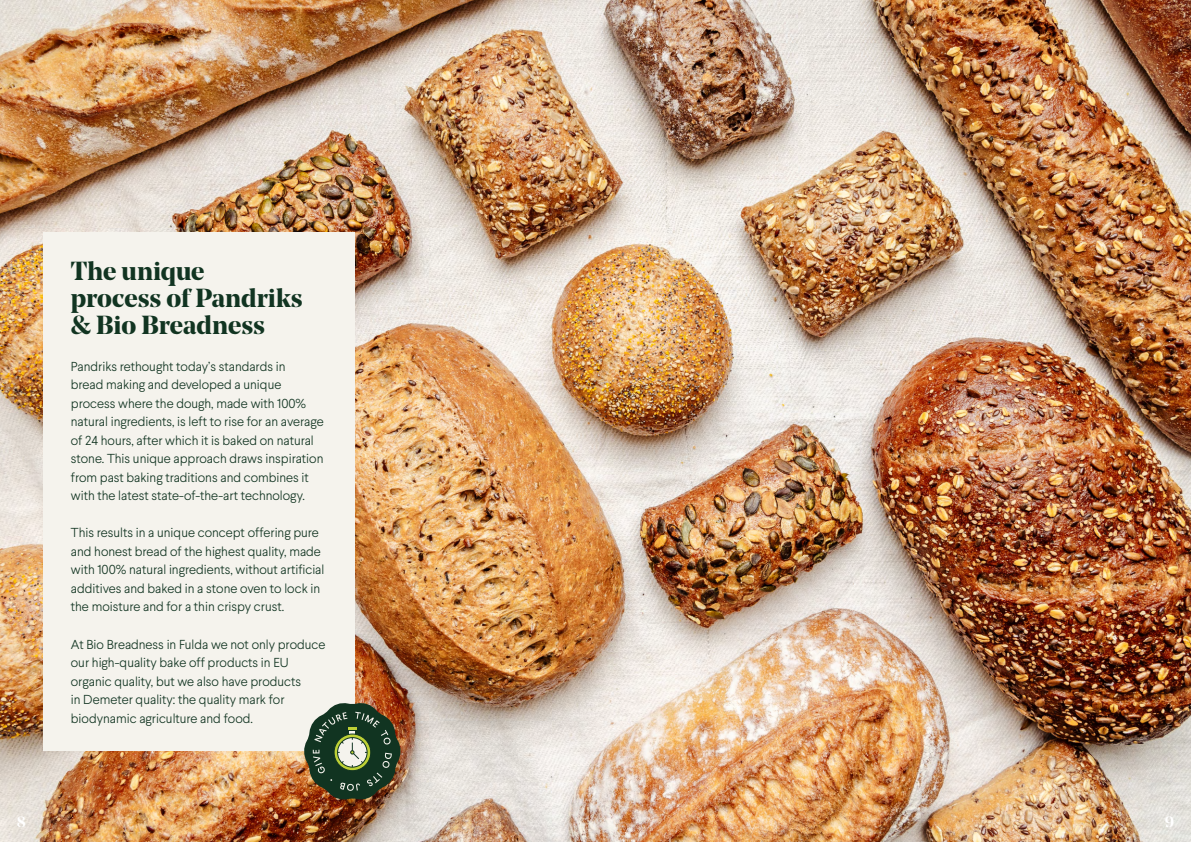
<style>
.page{position:relative;width:1191px;height:842px;background:#fff}
.page>*{position:absolute;margin:0;border:0;box-sizing:border-box;transform-origin:0 0}
.t1{font:700 26px/27px "Noe Display";color:#113421}
.t2{font:700 15px "Noe Display";color:#fff}
.t3{font:300 13px/18.5px "Larsseit";color:#113421}
</style>
<div class="page">
<img style="left:0;top:0;width:1191px;height:842px">
<div style="left:43px;top:232px;width:311px;height:519px;background:#f5f3ed"></div>
<img style="left:303px;top:702px;width:98px;height:98px">
<h1 class="t1" style="left:71px;top:257px;width:233px">The unique<br>process of Pandriks &amp; Bio Breadness</h1>
<p class="t3" style="left:71px;top:357px;width:254px">Pandriks rethought today’s standards in<br>bread making and developed a unique process where the dough, made with 100% natural ingredients, is left to rise for an average of 24 hours, after which it is baked on natural stone. This unique approach draws inspiration from past baking traditions and combines it with the latest state-of-the-art technology.</p>
<p class="t3" style="left:71px;top:523px;width:255px">This results in a unique concept offering pure and honest bread of the highest quality, made with 100% natural ingredients, without artificial additives and baked in a stone oven to lock in the moisture and for a thin crispy crust.</p>
<p class="t3" style="left:71px;top:634px;width:256px">At Bio Breadness in Fulda we not only produce our high-quality bake off products in EU organic quality, but we also have products<br>in Demeter quality: the quality mark for biodynamic agriculture and food.</p>
<p class="t2" style="left:17px;top:812px;width:10px">8</p>
<p class="t2" style="left:1165px;top:812px;width:11px">9</p>
</div>
